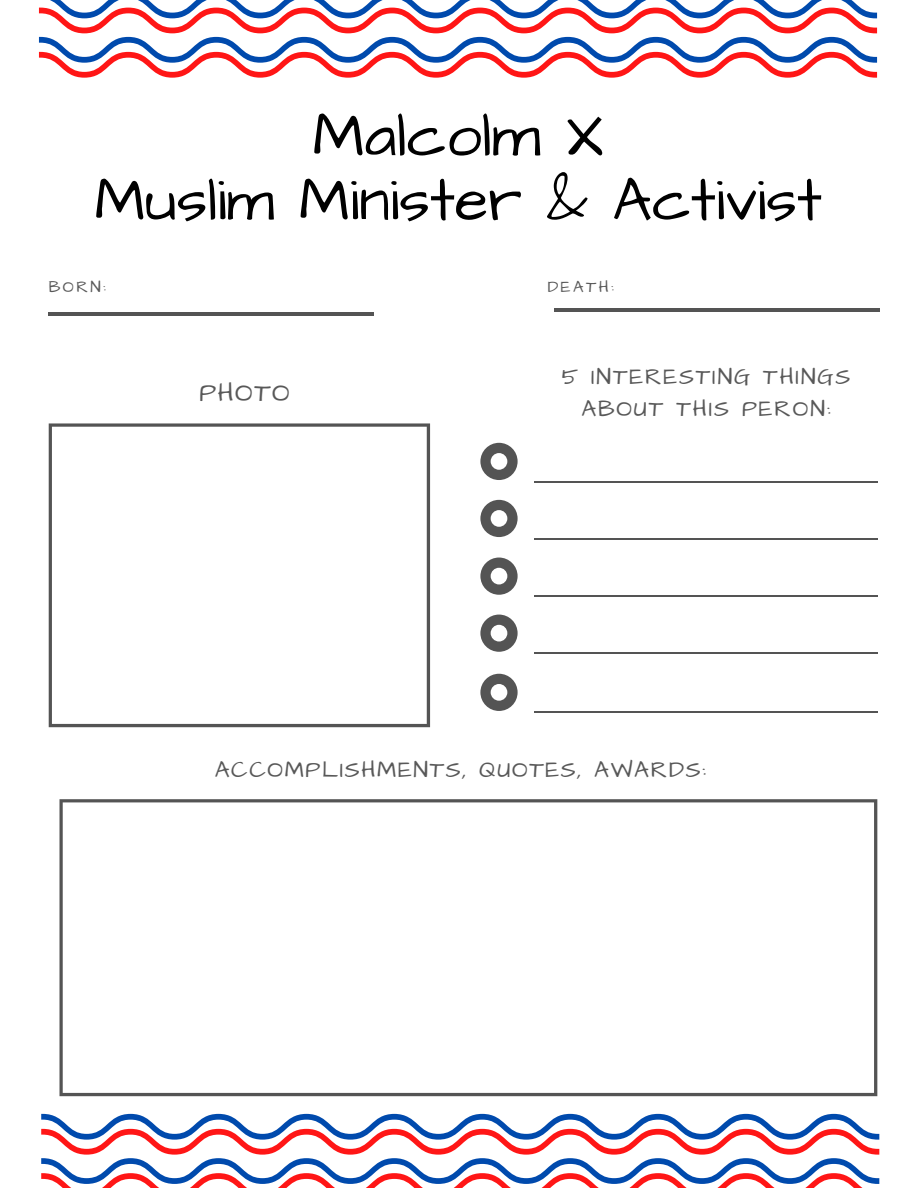
<style>
.page{position:relative;width:918px;height:1188px;background:#fff}
.page>*{position:absolute;margin:0;border:0;box-sizing:border-box;transform-origin:0 0}
.t1{font:63px "Architects Daughter";color:#000}
.t2{font:61.5px "Architects Daughter";color:#000}
.t3{font:26.25px "Architects Daughter";letter-spacing:.06em;color:#585858}
.t4{font:23.25px "Architects Daughter";letter-spacing:.08em;color:#585858}
.t5{font:16.5px "Architects Daughter";letter-spacing:.15em;color:#585858}
</style>
<div class="page">
<svg style="left:39px;top:0;width:838px;height:78px"></svg>
<svg style="left:41px;top:1114px;width:838px;height:74px"></svg>
<hr style="left:49px;top:312px;width:325px;height:4px;background:#545454">
<hr style="left:535px;top:481px;width:343px;height:1px;background:#545454">
<svg style="left:480px;top:443px;width:38px;height:37px"></svg>
<hr style="left:535px;top:538px;width:343px;height:1px;background:#545454">
<svg style="left:480px;top:500px;width:38px;height:37px"></svg>
<hr style="left:535px;top:596px;width:343px;height:1px;background:#545454">
<svg style="left:480px;top:558px;width:38px;height:37px"></svg>
<hr style="left:535px;top:653px;width:343px;height:1px;background:#545454">
<svg style="left:480px;top:615px;width:38px;height:37px"></svg>
<hr style="left:535px;top:712px;width:343px;height:1px;background:#545454">
<svg style="left:480px;top:674px;width:38px;height:37px"></svg>
<svg style="left:49px;top:423px;width:381px;height:304px"></svg>
<svg style="left:59px;top:799px;width:818px;height:297px"></svg>
<hr style="left:555px;top:309px;width:325px;height:3px;background:#545454">
<p class="t1" style="left:313px;top:93px;width:293px">Malcolm X</p>
<p class="t2" style="left:95px;top:159px;width:729px">Muslim Minister &amp; Activist</p>
<p class="t5" style="left:49px;top:275px;width:59px">BORN:</p>
<p class="t5" style="left:548px;top:275px;width:68px">DEATH:</p>
<p class="t3" style="left:200px;top:375px;width:92px">PHOTO</p>
<p class="t4" style="left:562px;top:362px;width:290px">5 INTERESTING THINGS</p>
<p class="t4" style="left:581px;top:393px;width:251px">ABOUT THIS PERON:</p>
<p class="t4" style="left:215px;top:754px;width:493px">ACCOMPLISHMENTS, QUOTES, AWARDS:</p>
</div>
